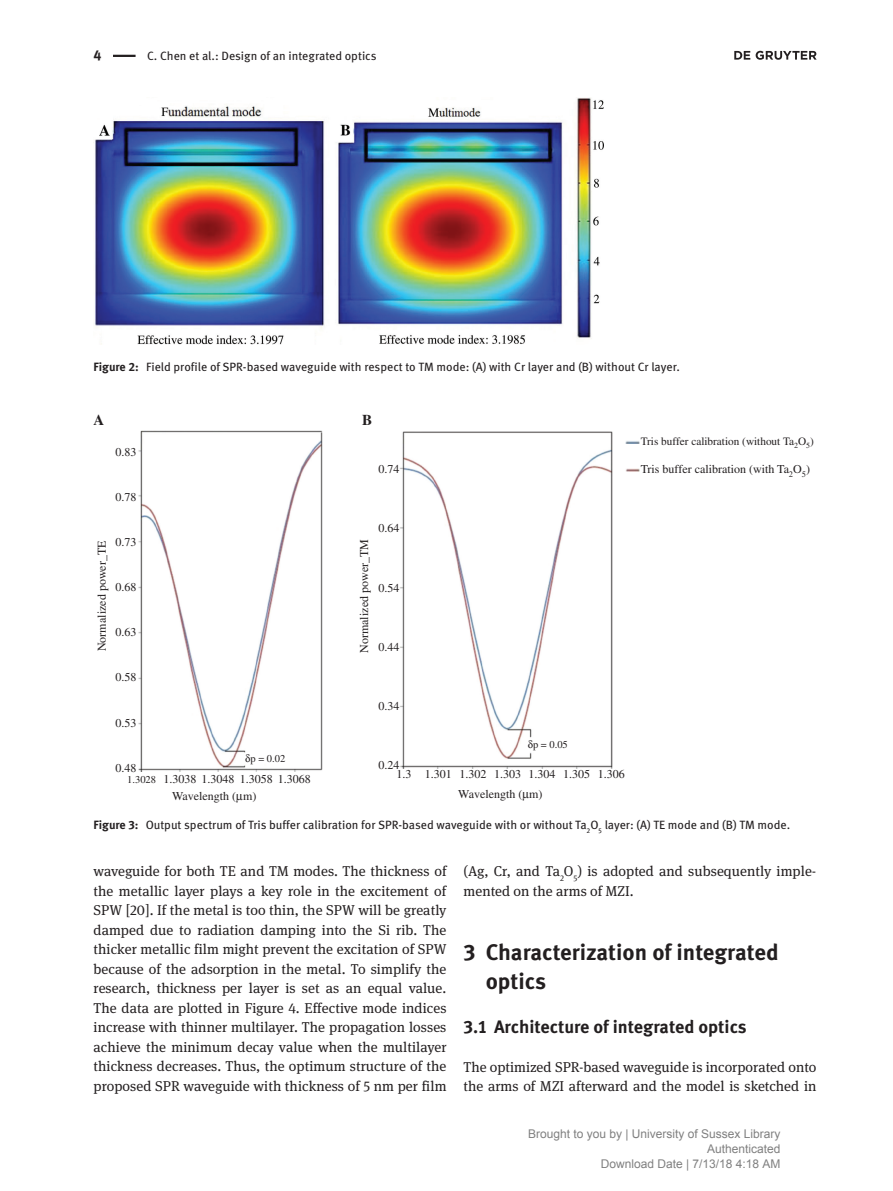
<style>
.page{position:relative;width:893px;height:1191px;background:#fff}
.page>*{position:absolute;margin:0;border:0;box-sizing:border-box;transform-origin:0 0}
.t1{font:700 22.5px/29.2px "DG Meta Science";color:#231f20}
.t2{font:700 18px "DG Meta Science";color:#231f20}
.t3{font:700 15px "Times";color:#231f20}
.t4{font:14.25px/19.5px "DG Meta Serif Science";color:#231f20}
.t5{font:700 14.25px "DG Meta Science";color:#231f20}
.t6{font:12px "DG Meta Science";color:#231f20}
.t7{font:12px "Times";color:#231f20}
.t8{font:12px/15px "Arial";color:#808080;text-align:right}
.t9{font:11.25px "Times";color:#231f20}
.t10{font:10.5px "Times";color:#231f20}
.s1{font-weight:700}
</style>
<div class="page">
<hr style="left:113px;top:55px;width:23px;height:2px;background:#231f20">
<img style="left:138px;top:430px;width:184px;height:342px">
<img style="left:400px;top:432px;width:213px;height:337px">
<svg style="left:626px;top:441px;width:13px;height:3px"></svg>
<svg style="left:626px;top:468px;width:13px;height:3px"></svg>
<img style="left:95px;top:98px;width:509px;height:246px">
<svg style="left:734px;top:51px;width:83px;height:9px"></svg>
<svg style="left:246px;top:754px;width:5px;height:8px"></svg>
<svg style="left:528px;top:739px;width:5px;height:9px"></svg>
<p class="t5" style="left:94px;top:44px;width:10px">4</p>
<p class="t6" style="left:147px;top:47px;width:231px">C. Chen et al.: Design of an integrated optics</p>
<p class="t6" style="left:94px;top:357px;width:588px"><span class="s1">Figure 2:</span> Field profile of SPR-based waveguide with respect to TM mode: (A) with Cr layer and (B) without Cr layer.</p>
<p class="t3" style="left:94px;top:410px;width:12px">A</p>
<p class="t3" style="left:362px;top:410px;width:12px">B</p>
<p class="t7" style="left:115px;top:445px;width:22px">0.83</p>
<p class="t7" style="left:115px;top:490px;width:22px">0.78</p>
<p class="t7" style="left:378px;top:462px;width:22px">0.74</p>
<p class="t7" style="left:378px;top:521px;width:22px">0.64</p>
<p class="t7" style="left:115px;top:535px;width:22px">0.73</p>
<p class="t7" style="left:95px;top:651px;width:112px;rotate:-90deg">Normalized power_TE</p>
<p class="t7" style="left:357px;top:653px;width:115px;rotate:-90deg">Normalized power_TM</p>
<p class="t7" style="left:115px;top:670px;width:22px">0.58</p>
<p class="t7" style="left:115px;top:580px;width:22px">0.68</p>
<p class="t7" style="left:378px;top:581px;width:22px">0.54</p>
<p class="t7" style="left:115px;top:625px;width:22px">0.63</p>
<p class="t7" style="left:378px;top:640px;width:22px">0.44</p>
<p class="t7" style="left:115px;top:715px;width:22px">0.53</p>
<p class="t7" style="left:378px;top:699px;width:22px">0.34</p>
<p class="t10" style="left:533px;top:738px;width:36px">p = 0.05</p>
<p class="t10" style="left:250px;top:753px;width:36px">p = 0.02</p>
<p class="t7" style="left:115px;top:761px;width:22px">0.48</p>
<p class="t7" style="left:378px;top:758px;width:22px">0.24</p>
<p class="t7" style="left:396px;top:767px;width:230px">1.3 1.301 1.302 1.303 1.304 1.305 1.306</p>
<p class="t7" style="left:163px;top:772px;width:149px">1.3038 1.3048 1.3058 1.3068</p>
<p class="t10" style="left:127px;top:773px;width:30px">1.3028</p>
<p class="t7" style="left:172px;top:789px;width:86px">Wavelength ( m)</p>
<p class="t7" style="left:458px;top:786px;width:86px">Wavelength ( m)</p>
<p class="t9" style="left:641px;top:435px;width:175px">Tris buffer calibration (without Ta<sub>2</sub>O<sub>5</sub>)</p>
<p class="t7" style="left:641px;top:462px;width:171px">Tris buffer calibration (with Ta<sub>2</sub>O<sub>5</sub>)</p>
<p class="t6" style="left:94px;top:816px;width:698px"><span class="s1">Figure 3:</span> Output spectrum of Tris buffer calibration for SPR-based waveguide with or without Ta<sub>2</sub>O<sub>5</sub> layer: (A) TE mode and (B) TM mode.</p>
<p class="t4" style="left:94px;top:861px;width:354px;text-align:justify">waveguide for both TE and TM modes. The thickness of the metallic layer plays a key role in the excitement of SPW [20]. If the metal is too thin, the SPW will be greatly damped due to radiation damping into the Si rib. The thicker metallic film might prevent the excitation of SPW because of the adsorption in the metal. To simplify the research, thickness per layer is set as an equal value.<br>The data are plotted in Figure 4. Effective mode indices increase with thinner multilayer. The propagation losses achieve the minimum decay value when the multilayer thickness decreases. Thus, the optimum structure of the proposed SPR waveguide with thickness of 5 nm per film</p>
<p class="t4" style="left:463px;top:861px;width:354px">(Ag, Cr, and Ta<sub>2</sub>O<sub>5</sub>) is adopted and subsequently imple&shy;mented on the arms of MZI.</p>
<h1 class="t1" style="left:486px;top:936px;width:294px;text-indent:-22px">3 Characterization of integrated optics</h1>
<p class="t2" style="left:463px;top:1011px;width:285px">3.1 Architecture of integrated optics</p>
<p class="t4" style="left:463px;top:1056px;width:354px">The optimized SPR-based waveguide is incorporated onto the arms of MZI afterward and the model is sketched in</p>
<p class="t8" style="left:528px;top:1127px;width:254px">Brought to you by | University of Sussex Library<br>Authenticated<br>Download Date | 7/13/18 4:18 AM</p>
</div>
